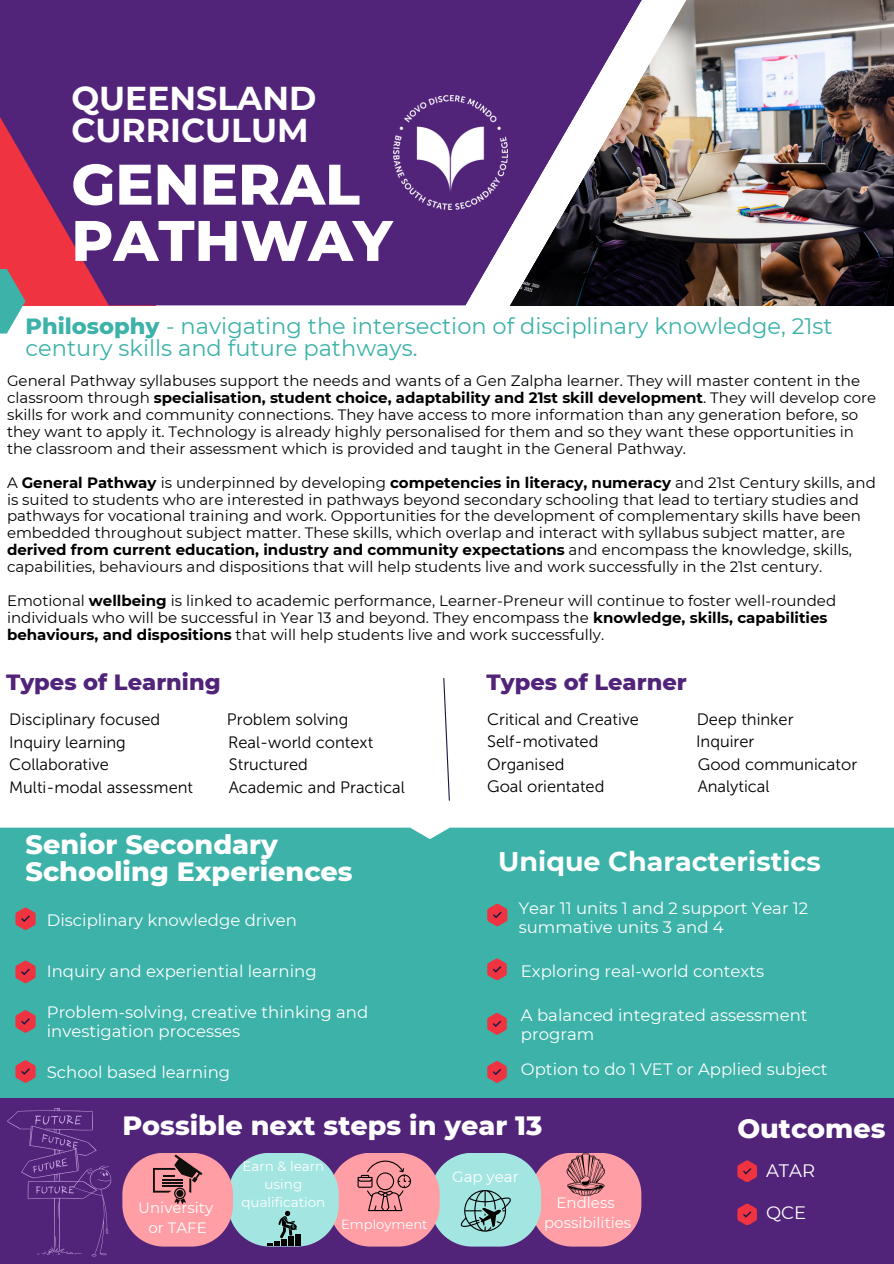
<style>
.page{position:relative;width:894px;height:1264px;background:#fff}
.page>*{position:absolute;margin:0;border:0;box-sizing:border-box;transform-origin:0 0}
.t1{font:800 57px/56.2px "Montserrat";color:#fff}
.t2{font:700 33px/32.2px "Montserrat";color:#fff}
.t3{font:800 27px/27px "Montserrat";color:#fff}
.t4{font:700 27px "Montserrat";color:#fff}
.t5{font:22.5px/22.5px "Montserrat";color:#3cb2a9}
.t6{font:800 22.5px "Montserrat";color:#51247a}
.t7{font:18px "Montserrat";color:#fff}
.t8{font:16.5px/19.2px "Montserrat";color:#fff}
.t9{font:16.5px "Museo Sans 300";color:#000}
.t10{font:15px/16.8px "Montserrat";color:#000}
.t11{font:15px "Montserrat";color:#fff}
.t12{font:13.5px/18px "Montserrat";color:#fff;text-align:center}
.t13{font:13.2px "Montserrat";color:#fff}
.s1{font-weight:800}
.s2{font-weight:700}
</style>
<div class="page">
<img style="left:693px;top:0;width:200px;height:305px">
<div style="left:0;top:0;width:678px;height:305px;background:#51247a"></div>
<svg style="left:450px;top:0;width:243px;height:306px"></svg>
<svg style="left:0;top:269px;width:26px;height:64px;fill:#3cb2a9"></svg>
<div style="left:0;top:827px;width:893px;height:271px;background:#3cb2a9"></div>
<svg style="left:443px;top:678px;width:7px;height:123px"></svg>
<svg style="left:487px;top:903px;width:20px;height:23px"></svg>
<svg style="left:487px;top:1012px;width:19px;height:22px"></svg>
<svg style="left:487px;top:1061px;width:19px;height:21px"></svg>
<svg style="left:487px;top:958px;width:19px;height:21px"></svg>
<svg style="left:15px;top:907px;width:21px;height:23px"></svg>
<svg style="left:15px;top:960px;width:21px;height:23px"></svg>
<svg style="left:15px;top:1010px;width:21px;height:22px"></svg>
<svg style="left:15px;top:1060px;width:21px;height:22px"></svg>
<div style="left:0;top:1098px;width:893px;height:165px;background:#51247a"></div>
<svg style="left:737px;top:1160px;width:19px;height:21px"></svg>
<svg style="left:737px;top:1203px;width:19px;height:21px"></svg>
<svg style="left:7px;top:1108px;width:105px;height:148px"></svg>
<svg style="left:122px;top:1152px;width:519px;height:94px;background:#bea0ab"></svg>
<img style="left:393px;top:96px;width:114px;height:113px">
<h1 class="t2" style="left:71px;top:82px;width:246px">QUEENSLAND<br>CURRICULUM</h1>
<h5 class="t1" style="left:71px;top:156px;width:322px">GENERAL<br>PATHWAY</h5>
<h4 class="t5" style="left:26px;top:314px;width:808px"><span class="s1">Philosophy</span> - navigating the intersection of disciplinary knowledge, 21st century skills and future pathways.</h4>
<h4 class="t10" style="left:7px;top:372px;width:870px">General Pathway syllabuses support the needs and wants of a Gen Zalpha learner. They will master content in the classroom through <span class="s2">specialisation, student choice, adaptability and 21st skill development</span>. They will develop core skills for work and community connections. They have access to more information than any generation before, so they want to apply it. Technology is already highly personalised for them and so they want these opportunities in the classroom and their assessment which is provided and taught in the General Pathway.</h4>
<p class="t10" style="left:7px;top:474px;width:870px">A <span class="s2">General Pathway</span> is underpinned by developing <span class="s2">competencies in literacy, numeracy</span> and 21st Century skills, and is suited to students who are interested in pathways beyond secondary schooling that lead to tertiary studies and pathways for vocational training and work. Opportunities for the development of complementary skills have been embedded throughout subject matter. These skills, which overlap and interact with syllabus subject matter, are <span class="s2">derived from current education, industry and community expectations</span> and encompass the knowledge, skills, capabilities, behaviours and dispositions that will help students live and work successfully in the 21st century.</p>
<p class="t10" style="left:7px;top:592px;width:830px">Emotional <span class="s2">wellbeing</span> is linked to academic performance, Learner-Preneur will continue to foster well-rounded individuals who will be successful in Year 13 and beyond. They encompass the <span class="s2">knowledge, skills, capabilities behaviours, and dispositions</span> that will help students live and work successfully.</p>
<p class="t6" style="left:6px;top:668px;width:216px">Types of Learning</p>
<p class="t9" style="left:9px;top:709px;width:153px">Disciplinary focused</p>
<p class="t9" style="left:227px;top:709px;width:123px">Problem solving</p>
<p class="t9" style="left:9px;top:732px;width:118px">Inquiry learning</p>
<p class="t9" style="left:228px;top:732px;width:147px">Real-world context</p>
<p class="t9" style="left:9px;top:754px;width:101px">Collaborative</p>
<p class="t9" style="left:229px;top:754px;width:80px">Structured</p>
<p class="t9" style="left:9px;top:777px;width:185px">Multi-modal assessment</p>
<p class="t9" style="left:229px;top:777px;width:177px">Academic and Practical</p>
<p class="t3" style="left:26px;top:830px;width:328px">Senior Secondary<br>Schooling Experiences</p>
<p class="t8" style="left:47px;top:910px;width:251px">Disciplinary knowledge driven</p>
<p class="t8" style="left:47px;top:961px;width:271px">Inquiry and experiential learning</p>
<h3 class="t8" style="left:47px;top:1002px;width:323px">Problem-solving, creative thinking and investigation processes</h3>
<h3 class="t6" style="left:486px;top:668px;width:202px">Types of Learner</h3>
<p class="t9" style="left:487px;top:709px;width:153px">Critical and Creative</p>
<p class="t9" style="left:696px;top:709px;width:98px">Deep thinker</p>
<p class="t9" style="left:487px;top:731px;width:113px">Self-motivated</p>
<p class="t9" style="left:695px;top:731px;width:60px">Inquirer</p>
<p class="t9" style="left:487px;top:754px;width:79px">Organised</p>
<p class="t9" style="left:697px;top:754px;width:161px">Good communicator</p>
<p class="t9" style="left:487px;top:776px;width:119px">Goal orientated</p>
<p class="t9" style="left:697px;top:776px;width:73px">Analytical</p>
<p class="t4" style="left:498px;top:844px;width:324px">Unique Characteristics</p>
<p class="t8" style="left:518px;top:898px;width:291px">Year 11 units 1 and 2 support Year 12 summative units 3 and 4</p>
<p class="t8" style="left:521px;top:961px;width:245px">Exploring real-world contexts</p>
<p class="t8" style="left:521px;top:1005px;width:288px">A balanced integrated assessment program</p>
<p class="t8" style="left:521px;top:1059px;width:308px">Option to do 1 VET or Applied subject</p>
<p class="t8" style="left:47px;top:1062px;width:185px">School based learning</p>
<p class="t3" style="left:122px;top:1111px;width:421px">Possible next steps in year 13</p>
<p class="t3" style="left:737px;top:1114px;width:150px">Outcomes</p>
<h3 class="t7" style="left:765px;top:1159px;width:51px">ATAR</h3>
<p class="t7" style="left:765px;top:1201px;width:42px">QCE</p>
<p class="t12" style="left:242px;top:1156px;width:83px">Earn &amp; learn</p>
<p class="t12" style="left:241px;top:1174px;width:85px">using qualification</p>
<p class="t11" style="left:452px;top:1167px;width:68px">Gap year</p>
<p class="t11" style="left:556px;top:1192px;width:60px">Endless</p>
<p class="t11" style="left:544px;top:1213px;width:89px">possibilities</p>
<p class="t11" style="left:138px;top:1198px;width:76px">University</p>
<p class="t11" style="left:148px;top:1218px;width:60px">or TAFE</p>
<p class="t13" style="left:341px;top:1215px;width:88px">Employment</p>
</div>
